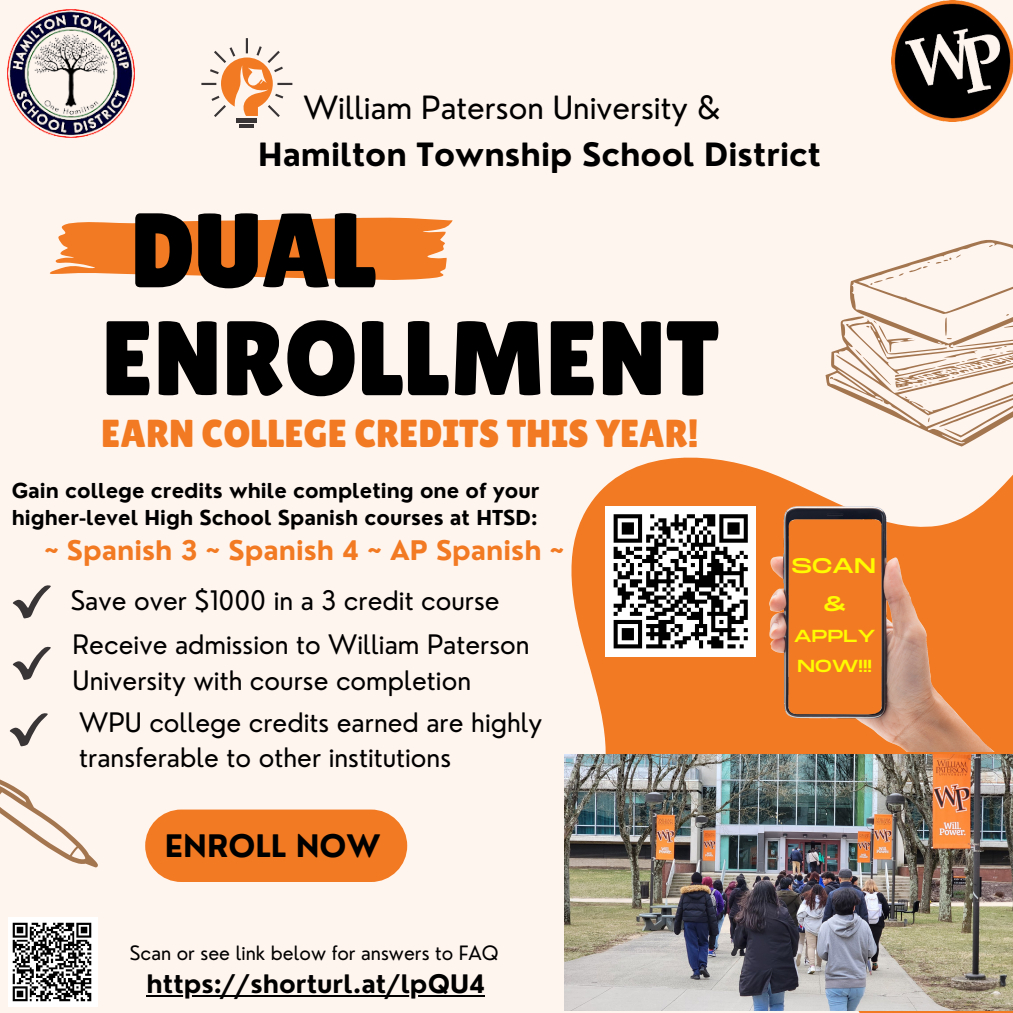
<style>
.page{position:relative;width:1013px;height:1013px;background:#fff}
.page>*{position:absolute;margin:0;border:0;box-sizing:border-box;transform-origin:0 0}
.t1{font:105.62px "Lilita One";color:#000}
.t2{font:39px "Lilita One";color:#f27a22}
.t3{font:700 31.25px "Nourd";color:#000}
.t4{font:31.25px "Nourd";color:#000}
.t5{font:700 30.25px "Nourd";color:#000}
.t6{font:26.25px/35.8px "Nourd";color:#000}
.t7{font:700 26.25px "Nourd";color:#f27a22}
.t8{font:700 24.88px "Nourd";color:#000}
.t9{font:21.12px "Monument Extended";color:#fffb00}
.t10{font:700 20px/27.2px "Nourd";color:#000}
.t11{font:19.25px "Nourd";color:#000}
.t12{font:17.38px "Monument Extended";color:#fffb00}
</style>
<div class="page">
<div style="left:0;top:0;width:1012px;height:1012px;background:#fff5ef"></div>
<div style="left:145px;top:809px;width:262px;height:73px;background:#f27a22;border-radius:36px"></div>
<svg style="left:564px;top:446px;width:448px;height:566px;fill:#f27a22"></svg>
<svg style="left:12px;top:585px;width:39px;height:33px"></svg>
<svg style="left:12px;top:646px;width:39px;height:34px"></svg>
<svg style="left:9px;top:713px;width:39px;height:33px"></svg>
<hr style="left:237px;top:118px;width:20px;height:4px;background:#393536">
<hr style="left:239px;top:124px;width:15px;height:3px;background:#393536">
<svg style="left:201px;top:38px;width:91px;height:79px"></svg>
<svg style="left:825px;top:239px;width:187px;height:207px"></svg>
<svg style="left:0;top:779px;width:98px;height:88px"></svg>
<img style="left:891px;top:0;width:121px;height:122px">
<img style="left:564px;top:754px;width:448px;height:256px">
<div style="left:605px;top:506px;width:151px;height:150px;background:#fff"></div>
<svg style="left:613px;top:514px;width:135px;height:135px"></svg>
<img style="left:769px;top:506px;width:243px;height:245px">
<svg style="left:49px;top:217px;width:404px;height:63px;background:#f48d42"></svg>
<img style="left:7px;top:9px;width:128px;height:129px">
<img style="left:9px;top:917px;width:89px;height:89px">
<hr style="left:146px;top:994px;width:339px;height:2px;background:#000">
<p class="t4" style="left:303px;top:87px;width:418px">William Paterson University &amp;</p>
<p class="t3" style="left:258px;top:135px;width:564px">Hamilton Township School District</p>
<p class="t1" style="left:130px;top:190px;width:248px">DUAL</p>
<p class="t1" style="left:101px;top:298px;width:619px">ENROLLMENT</p>
<p class="t2" style="left:101px;top:411px;width:599px">EARN COLLEGE CREDITS THIS YEAR!</p>
<p class="t10" style="left:12px;top:476px;width:529px">Gain college credits while completing one of your higher-level High School Spanish courses at HTSD:</p>
<p class="t7" style="left:44px;top:533px;width:521px">~ Spanish 3 ~ Spanish 4 ~ AP Spanish ~</p>
<p class="t6" style="left:71px;top:582px;width:430px">Save over $1000 in a 3 credit course</p>
<p class="t6" style="left:73px;top:626px;width:458px">Receive admission to William Paterson</p>
<p class="t6" style="left:73px;top:662px;width:400px">University with course completion</p>
<p class="t6" style="left:79px;top:704px;width:464px">WPU college credits earned are highly transferable to other institutions</p>
<p class="t5" style="left:165px;top:826px;width:217px">ENROLL NOW</p>
<p class="t11" style="left:130px;top:940px;width:370px">Scan or see link below for answers to FAQ</p>
<p class="t8" style="left:146px;top:968px;width:340px">https://shorturl.at/lpQU4</p>
<p class="t9" style="left:791px;top:554px;width:86px">SCAN</p>
<p class="t9" style="left:823px;top:592px;width:24px">&amp;</p>
<p class="t12" style="left:793px;top:626px;width:84px">APPLY</p>
<p class="t12" style="left:797px;top:656px;width:76px">NOW!!!</p>
</div>
